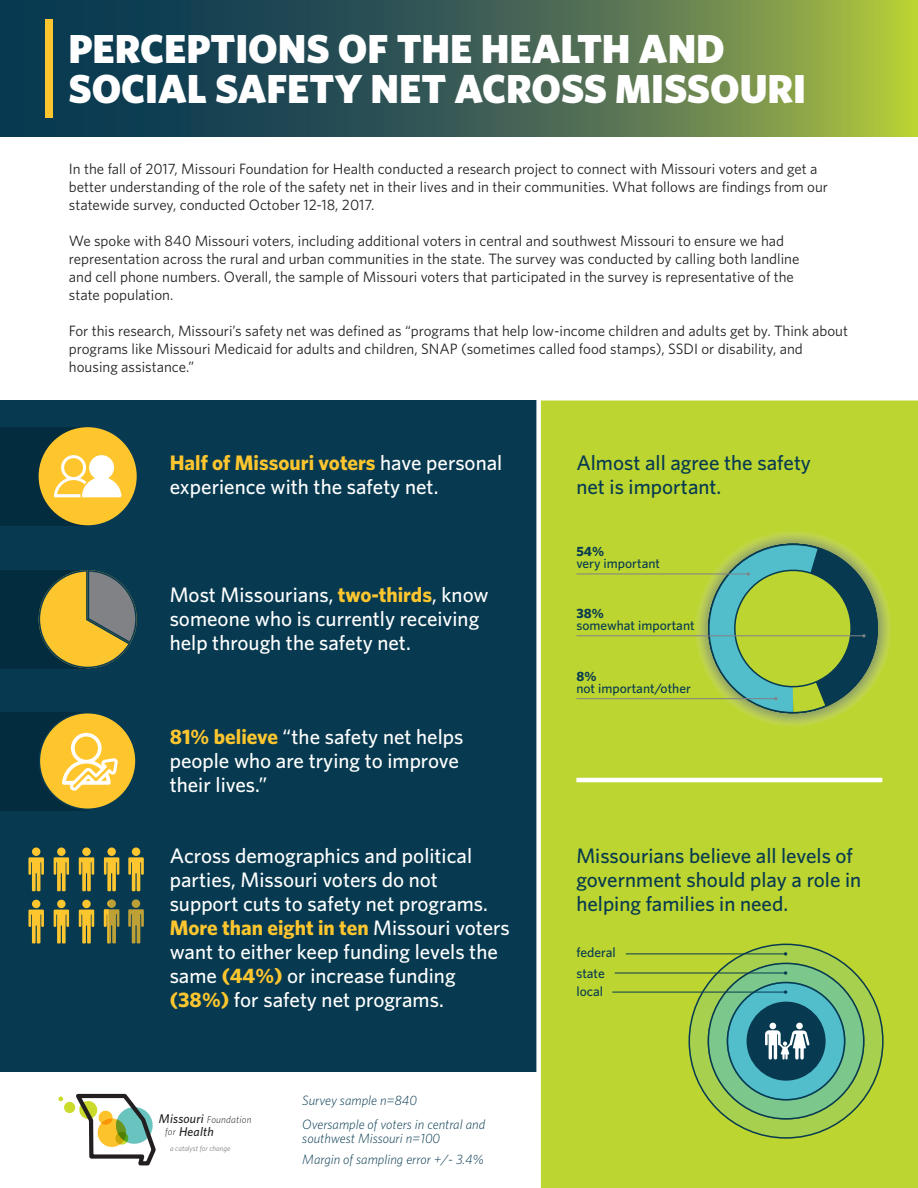
<style>
.page{position:relative;width:918px;height:1188px;background:#fff}
.page>*{position:absolute;margin:0;border:0;box-sizing:border-box;transform-origin:0 0}
.t1{font:900 40.5px/40.5px "Whitney";color:#fff}
.t2{font:500 21px/24px "Whitney";color:#fff}
.t3{font:500 21px/24px "Whitney";color:#073a50}
.t4{font:15px/18px "Whitney";color:#231f20}
.t5{font:italic 300 13.5px/24px "Whitney";color:#073a50}
.t6{font:500 13.5px/18.9px "Whitney";color:#073a50}
.t7{font:700 13.5px "Whitney";color:#073a50}
.t8{font:italic 500 12.75px "Whitney";letter-spacing:.02em;color:#231f20}
.t9{font:italic 300 10.05px "Whitney";letter-spacing:.02em;color:#231f20}
.t10{font:italic 7.5px "Whitney";color:#808285}
.s1{font-weight:700;color:#fec62e}
.s2{font-weight:500;font-size:12.75px}
.s3{font-weight:300;font-size:10.05px}
</style>
<div class="page">
<svg style="left:0;top:0;width:918px;height:137px;background:#456850"></svg>
<div style="left:45px;top:19px;width:8px;height:99px;background:#fec62e"></div>
<div style="left:0;top:400px;width:918px;height:788px;background:#073a50"></div>
<div style="left:0;top:427px;width:88px;height:98px;background:#042c3f"></div>
<div style="left:39px;top:427px;width:98px;height:98px;background:#fec52c;border-radius:50%"></div>
<div style="left:0;top:570px;width:88px;height:98px;background:#042c3f"></div>
<div style="left:0;top:712px;width:88px;height:98px;background:#042c3f"></div>
<svg style="left:54px;top:455px;width:68px;height:43px"></svg>
<div style="left:536px;top:400px;width:382px;height:788px;background:#bcd531"></div>
<div style="left:0;top:1073px;width:537px;height:115px;background:#fff"></div>
<hr style="left:576px;top:778px;width:306px;height:4px;background:#fff">
<svg style="left:688px;top:944px;width:194px;height:194px;background:#98c24e"></svg>
<svg style="left:708px;top:963px;width:156px;height:156px;background:#62b89f"></svg>
<div style="left:727px;top:982px;width:118px;height:118px;border:2px solid #073a50;border-radius:50%"></div>
<div style="left:747px;top:1002px;width:79px;height:79px;background:#073a50;border-radius:50%"></div>
<svg style="left:765px;top:1023px;width:45px;height:37px"></svg>
<svg style="left:58px;top:1093px;width:98px;height:73px"></svg>
<svg style="left:39px;top:570px;width:98px;height:98px"></svg>
<div style="left:32px;top:848px;width:8px;height:8px;background:#fec62e;border-radius:50%"></div>
<svg style="left:28px;top:857px;width:16px;height:34px"></svg>
<div style="left:57px;top:848px;width:9px;height:8px;background:#fec62e;border-radius:50%"></div>
<svg style="left:54px;top:857px;width:15px;height:34px"></svg>
<div style="left:82px;top:848px;width:9px;height:8px;background:#fec62e;border-radius:50%"></div>
<svg style="left:79px;top:857px;width:15px;height:34px"></svg>
<div style="left:107px;top:848px;width:9px;height:8px;background:#fec62e;border-radius:50%"></div>
<svg style="left:104px;top:857px;width:15px;height:34px"></svg>
<div style="left:32px;top:900px;width:8px;height:8px;background:#fec62e;border-radius:50%"></div>
<svg style="left:28px;top:910px;width:16px;height:33px"></svg>
<div style="left:57px;top:900px;width:9px;height:8px;background:#fec62e;border-radius:50%"></div>
<svg style="left:54px;top:910px;width:15px;height:33px"></svg>
<div style="left:82px;top:900px;width:9px;height:8px;background:#fec62e;border-radius:50%"></div>
<svg style="left:79px;top:910px;width:15px;height:33px"></svg>
<div style="left:132px;top:848px;width:8px;height:8px;background:#fec62e;border-radius:50%"></div>
<svg style="left:128px;top:857px;width:16px;height:34px"></svg>
<svg style="left:132px;top:899px;width:8px;height:9px"></svg>
<svg style="left:128px;top:909px;width:16px;height:34px"></svg>
<svg style="left:104px;top:901px;width:15px;height:42px"></svg>
<svg style="left:39px;top:712px;width:97px;height:98px"></svg>
<div style="left:681px;top:530px;width:224px;height:210px;background:#bcd531"></div>
<hr style="left:576px;top:698px;width:201px;height:1px;background:#808285">
<hr style="left:576px;top:635px;width:288px;height:1px;background:#808285">
<hr style="left:576px;top:574px;width:172px;height:1px;background:#808285">
<svg style="left:694px;top:523px;width:198px;height:204px;background:#90b753"></svg>
<hr style="left:626px;top:954px;width:160px;height:1px;background:#073a50">
<hr style="left:615px;top:973px;width:171px;height:1px;background:#073a50">
<hr style="left:612px;top:992px;width:174px;height:1px;background:#073a50">
<h1 class="t1" style="left:69px;top:27px;width:739px">PERCEPTIONS OF THE HEALTH AND<br>SOCIAL SAFETY NET ACROSS MISSOURI</h1>
<p class="t4" style="left:69px;top:160px;width:761px">In the fall of 2017, Missouri Foundation for Health conducted a research project to connect with Missouri voters and get a better understanding of the role of the safety net in their lives and in their communities. What follows are findings from our statewide survey, conducted October 12-18, 2017.</p>
<p class="t4" style="left:69px;top:232px;width:732px">We spoke with 840 Missouri voters, including additional voters in central and southwest Missouri to ensure we had representation across the rural and urban communities in the state. The survey was conducted by calling both landline and cell phone numbers. Overall, the sample of Missouri voters that participated in the survey is representative of the state population.</p>
<p class="t4" style="left:69px;top:322px;width:781px">For this research, Missouri’s safety net was defined as “programs that help low-income children and adults get by. Think about programs like Missouri Medicaid for adults and children, SNAP (sometimes called food stamps), SSDI or disability, and housing assistance.”</p>
<h2 class="t2" style="left:170px;top:451px;width:334px"><span class="s1">Half of Missouri voters</span> have personal experience with the safety net.</h2>
<h2 class="t2" style="left:170px;top:583px;width:320px">Most Missourians, <span class="s1">two-thirds</span>, know someone who is currently receiving help through the safety net.</h2>
<h2 class="t2" style="left:170px;top:724px;width:295px"><span class="s1">81% believe</span> “the safety net helps people who are trying to improve their lives.”</h2>
<h2 class="t3" style="left:576px;top:451px;width:236px">Almost all agree the safety net is important.</h2>
<p class="t7" style="left:576px;top:542px;width:29px">54%</p>
<p class="t6" style="left:576px;top:554px;width:85px">very important</p>
<p class="t7" style="left:576px;top:604px;width:29px">38%</p>
<p class="t6" style="left:576px;top:615px;width:120px">somewhat important</p>
<p class="t7" style="left:576px;top:668px;width:22px">8%</p>
<p class="t6" style="left:576px;top:679px;width:116px">not important/other</p>
<p class="t2" style="left:170px;top:843px;width:342px">Across demographics and political parties, Missouri voters do not support cuts to safety net programs.<br><span class="s1">More than eight in ten</span> Missouri voters want to either keep funding levels the same <span class="s1">(44%)</span> or increase funding <span class="s1">(38%)</span> for safety net programs.</p>
<h2 class="t3" style="left:576px;top:843px;width:286px">Missourians believe all levels of government should play a role in helping families in need.</h2>
<p class="t6" style="left:576px;top:943px;width:41px">federal</p>
<p class="t6" style="left:576px;top:963px;width:30px">state local</p>
<p class="t9" style="left:159px;top:1114px;width:94px"><span class="s2">Missouri</span> Foundation</p>
<p class="t8" style="left:165px;top:1124px;width:50px"><span class="s3">for</span> Health</p>
<p class="t10" style="left:170px;top:1144px;width:62px">a catalyst for change</p>
<p class="t5" style="left:302px;top:1088px;width:184px">Survey sample n=840<br>Oversample of voters in central and</p>
<p class="t5" style="left:302px;top:1127px;width:183px;line-height:21px">southwest Missouri n=100<br>Margin of sampling error +/- 3.4%</p>
</div>
